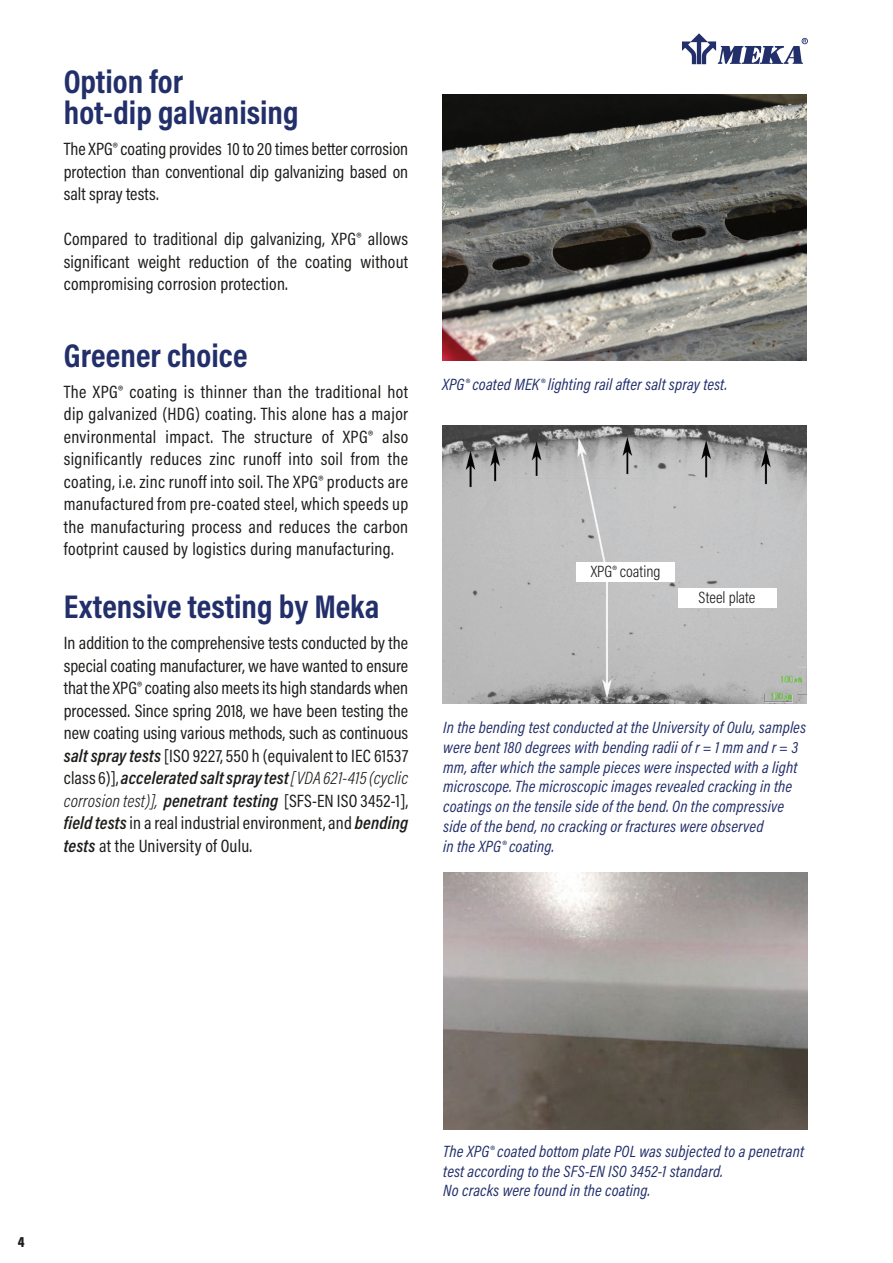
<style>
.page{position:relative;width:893px;height:1263px;background:#fff}
.page>*{position:absolute;margin:0;border:0;box-sizing:border-box;transform-origin:0 0}
.Otsikko_leipätekstin_välissä{font:700 33.15px/31.5px "Acumin Pro Cond";color:#232f6a}
.Leipis{font:18px/22.5px "Acumin Pro Cond";letter-spacing:.01em;color:#1d1d1b;text-align:justify}
.kuvateksti{font:italic 16.5px/19.8px "Acumin Pro Cond";letter-spacing:.01em;color:#232f6a}
.t1{font:300 16.5px "Acumin Pro Cond";color:#1d1d1b}
.t2{font:900 15px "Acumin Pro Cond";color:#1d1d1b}
.s1{font-weight:600;font-style:italic}
.s2{font-weight:300;font-style:italic}
</style>
<div class="page">
<img style="left:442px;top:95px;width:365px;height:265px">
<img style="left:443px;top:872px;width:365px;height:257px">
<img style="left:442px;top:426px;width:365px;height:277px">
<div style="left:678px;top:588px;width:98px;height:20px;background:#fff"></div>
<div style="left:577px;top:562px;width:98px;height:19px;background:#fff"></div>
<svg style="left:682px;top:33px;width:126px;height:31px"></svg>
<p class="Otsikko_leipätekstin_välissä" style="left:64px;top:64px;width:236px">Option for<br>hot-dip galvanising</p>
<p class="Leipis" style="left:64px;top:137px;width:346px">The XPG® coating provides 10 to 20 times better corrosion protection than conventional dip galvanizing based on salt spray tests.</p>
<p class="Leipis" style="left:64px;top:227px;width:346px">Compared to traditional dip galvanizing, XPG® allows significant weight reduction of the coating without compromising corrosion protection.</p>
<p class="Otsikko_leipätekstin_välissä" style="left:64px;top:338px;width:185px">Greener choice</p>
<p class="Leipis" style="left:64px;top:380px;width:346px">The XPG® coating is thinner than the traditional hot dip galvanized (HDG) coating. This alone has a major environmental impact. The structure of XPG® also significantly reduces zinc runoff into soil from the coating, i.e. zinc runoff into soil. The XPG® products are manufactured from pre-coated steel, which speeds up the manufacturing process and reduces the carbon footprint caused by logistics during manufacturing.</p>
<p class="Otsikko_leipätekstin_välissä" style="left:64px;top:590px;width:317px">Extensive testing by Meka</p>
<p class="Leipis" style="left:64px;top:631px;width:346px">In addition to the comprehensive tests conducted by the special coating manufacturer, we have wanted to ensure that the XPG® coating also meets its high standards when processed. Since spring 2018, we have been testing the new coating using various methods, such as continuous <span class="s1">salt spray tests</span> [ISO 9227, 550 h (equivalent to IEC 61537 class 6)], <span class="s1">accelerated salt spray test</span> <span class="s2">[VDA 621-415 (cyclic corrosion test)],</span> <span class="s1">penetrant testing</span> [SFS-EN ISO 3452-1], <span class="s1">field tests</span> in a real industrial environment, and <span class="s1">bending tests</span> at the University of Oulu.</p>
<p class="kuvateksti" style="left:442px;top:374px;width:287px">XPG® coated MEK® lighting rail after salt spray test.</p>
<p class="t1" style="left:591px;top:560px;width:71px">XPG® coating</p>
<p class="t1" style="left:699px;top:587px;width:58px">Steel plate</p>
<p class="kuvateksti" style="left:443px;top:717px;width:364px">In the bending test conducted at the University of Oulu, samples were bent 180 degrees with bending radii of r = 1 mm and r = 3 mm, after which the sample pieces were inspected with a light microscope. The microscopic images revealed cracking in the coatings on the tensile side of the bend. On the compressive side of the bend, no cracking or fractures were observed<br>in the XPG® coating.</p>
<p class="t2" style="left:18px;top:1232px;width:8px">4</p>
<p class="kuvateksti" style="left:443px;top:1141px;width:362px">The XPG® coated bottom plate POL was subjected to a penetrant test according to the SFS-EN ISO 3452-1 standard.<br>No cracks were found in the coating.</p>
</div>
